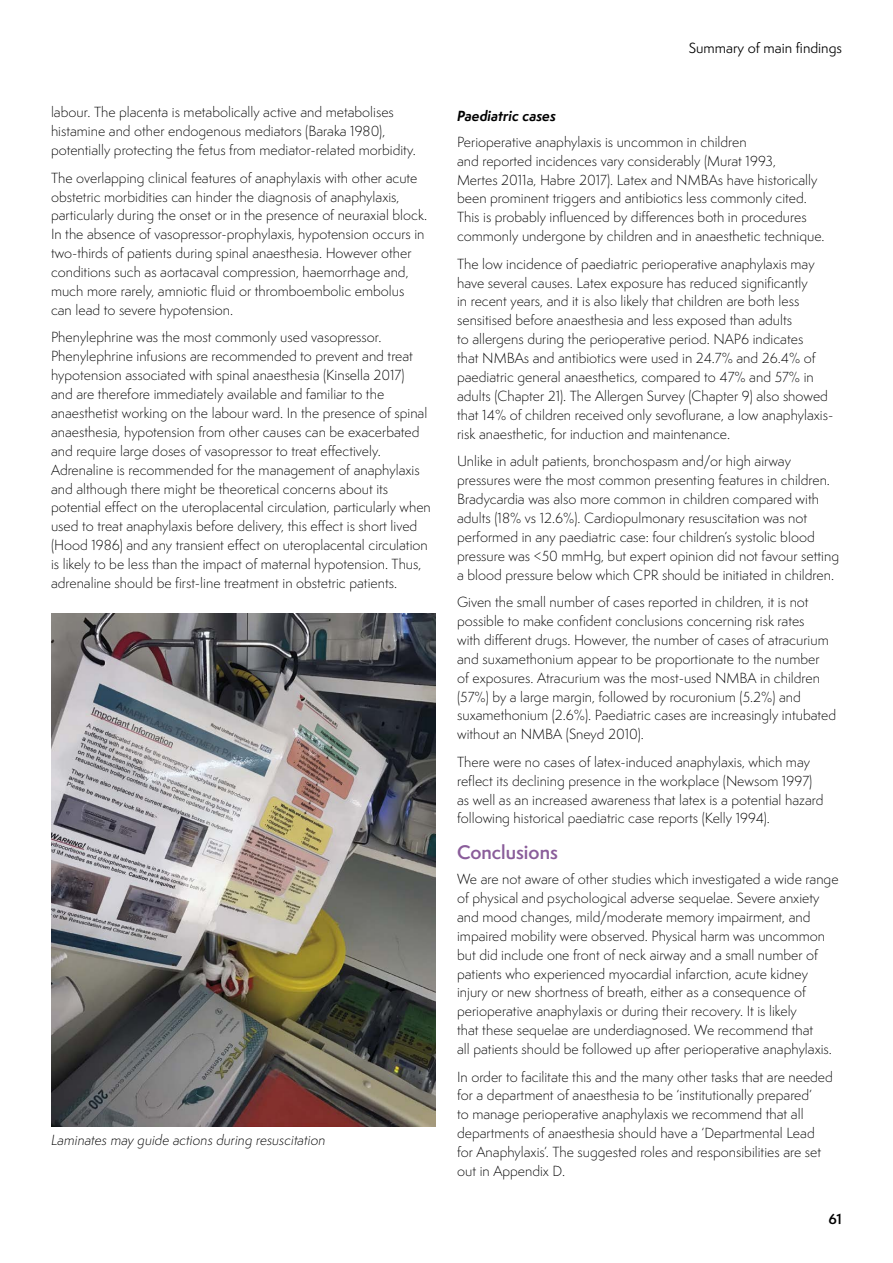
<style>
.page{position:relative;width:893px;height:1263px;background:#fff}
.page>*{position:absolute;margin:0;border:0;box-sizing:border-box;transform-origin:0 0}
.t1{font:600 18px "Semplicita Pro";color:#8a5d9a}
.t2{font:300 13.5px/18.9px "Semplicita Pro";color:#000}
.t3{font:italic 300 13.5px "Semplicita Pro";color:#000}
.t4{font:13.5px "Semplicita Pro";color:#000}
.t5{font:italic 700 13.5px "Semplicita Pro";color:#000}
.t6{font:600 13.5px "Semplicita Pro";color:#000}
</style>
<div class="page">
<img style="left:51px;top:613px;width:385px;height:513px">
<p class="t2" style="left:51px;top:103px;width:366px">labour. The placenta is metabolically active and metabolises histamine and other endogenous mediators (Baraka 1980), potentially protecting the fetus from mediator-related morbidity.</p>
<p class="t2" style="left:51px;top:168px;width:378px">The overlapping clinical features of anaphylaxis with other acute obstetric morbidities can hinder the diagnosis of anaphylaxis, particularly during the onset or in the presence of neuraxial block.<br>In the absence of vasopressor-prophylaxis, hypotension occurs in two-thirds of patients during spinal anaesthesia. However other conditions such as aortacaval compression, haemorrhage and, much more rarely, amniotic fluid or thromboembolic embolus can lead to severe hypotension.</p>
<p class="t2" style="left:51px;top:328px;width:381px">Phenylephrine was the most commonly used vasopressor.<br>Phenylephrine infusions are recommended to prevent and treat hypotension associated with spinal anaesthesia (Kinsella 2017)<br>and are therefore immediately available and familiar to the anaesthetist working on the labour ward. In the presence of spinal anaesthesia, hypotension from other causes can be exacerbated and require large doses of vasopressor to treat effectively.<br>Adrenaline is recommended for the management of anaphylaxis and although there might be theoretical concerns about its potential effect on the uteroplacental circulation, particularly when used to treat anaphylaxis before delivery, this effect is short lived (Hood 1986) and any transient effect on uteroplacental circulation is likely to be less than the impact of maternal hypotension. Thus, adrenaline should be first-line treatment in obstetric patients.</p>
<p class="t3" style="left:51px;top:1131px;width:276px">Laminates may guide actions during resuscitation</p>
<p class="t4" style="left:689px;top:39px;width:155px">Summary of main findings</p>
<p class="t5" style="left:457px;top:106px;width:100px">Paediatric cases</p>
<p class="t2" style="left:457px;top:132px;width:369px">Perioperative anaphylaxis is uncommon in children<br>and reported incidences vary considerably (Murat 1993,<br>Mertes 2011a, Habre 2017). Latex and NMBAs have historically been prominent triggers and antibiotics less commonly cited.<br>This is probably influenced by differences both in procedures commonly undergone by children and in anaesthetic technique.</p>
<p class="t2" style="left:457px;top:254px;width:378px">The low incidence of paediatric perioperative anaphylaxis may have several causes. Latex exposure has reduced significantly<br>in recent years, and it is also likely that children are both less sensitised before anaesthesia and less exposed than adults<br>to allergens during the perioperative period. NAP6 indicates<br>that NMBAs and antibiotics were used in 24.7% and 26.4% of paediatric general anaesthetics, compared to 47% and 57% in adults (Chapter 21). The Allergen Survey (Chapter 9) also showed that 14% of children received only sevoflurane, a low anaphylaxis&shy;risk anaesthetic, for induction and maintenance.</p>
<p class="t2" style="left:457px;top:452px;width:383px">Unlike in adult patients, bronchospasm and/or high airway pressures were the most common presenting features in children.<br>Bradycardia was also more common in children compared with adults (18% vs 12.6%). Cardiopulmonary resuscitation was not performed in any paediatric case: four children’s systolic blood pressure was &lt;50 mmHg, but expert opinion did not favour setting a blood pressure below which CPR should be initiated in children.</p>
<p class="t2" style="left:457px;top:592px;width:381px">Given the small number of cases reported in children, it is not possible to make confident conclusions concerning risk rates<br>with different drugs. However, the number of cases of atracurium and suxamethonium appear to be proportionate to the number<br>of exposures. Atracurium was the most-used NMBA in children (57%) by a large margin, followed by rocuronium (5.2%) and suxamethonium (2.6%). Paediatric cases are increasingly intubated without an NMBA (Sneyd 2010).</p>
<p class="t2" style="left:457px;top:752px;width:368px">There were no cases of latex-induced anaphylaxis, which may reflect its declining presence in the workplace (Newsom 1997) as well as an increased awareness that latex is a potential hazard following historical paediatric case reports (Kelly 1994).</p>
<h1 class="t1" style="left:457px;top:839px;width:102px">Conclusions</h1>
<p class="t2" style="left:457px;top:869px;width:383px">We are not aware of other studies which investigated a wide range of physical and psychological adverse sequelae. Severe anxiety and mood changes, mild/moderate memory impairment, and impaired mobility were observed. Physical harm was uncommon but did include one front of neck airway and a small number of patients who experienced myocardial infarction, acute kidney injury or new shortness of breath, either as a consequence of perioperative anaphylaxis or during their recovery. It is likely<br>that these sequelae are underdiagnosed. We recommend that<br>all patients should be followed up after perioperative anaphylaxis.</p>
<p class="t2" style="left:457px;top:1067px;width:377px">In order to facilitate this and the many other tasks that are needed for a department of anaesthesia to be ‘institutionally prepared’<br>to manage perioperative anaphylaxis we recommend that all departments of anaesthesia should have a ‘Departmental Lead for Anaphylaxis’. The suggested roles and responsibilities are set out in Appendix D.</p>
<p class="t6" style="left:828px;top:1208px;width:15px">61</p>
</div>
